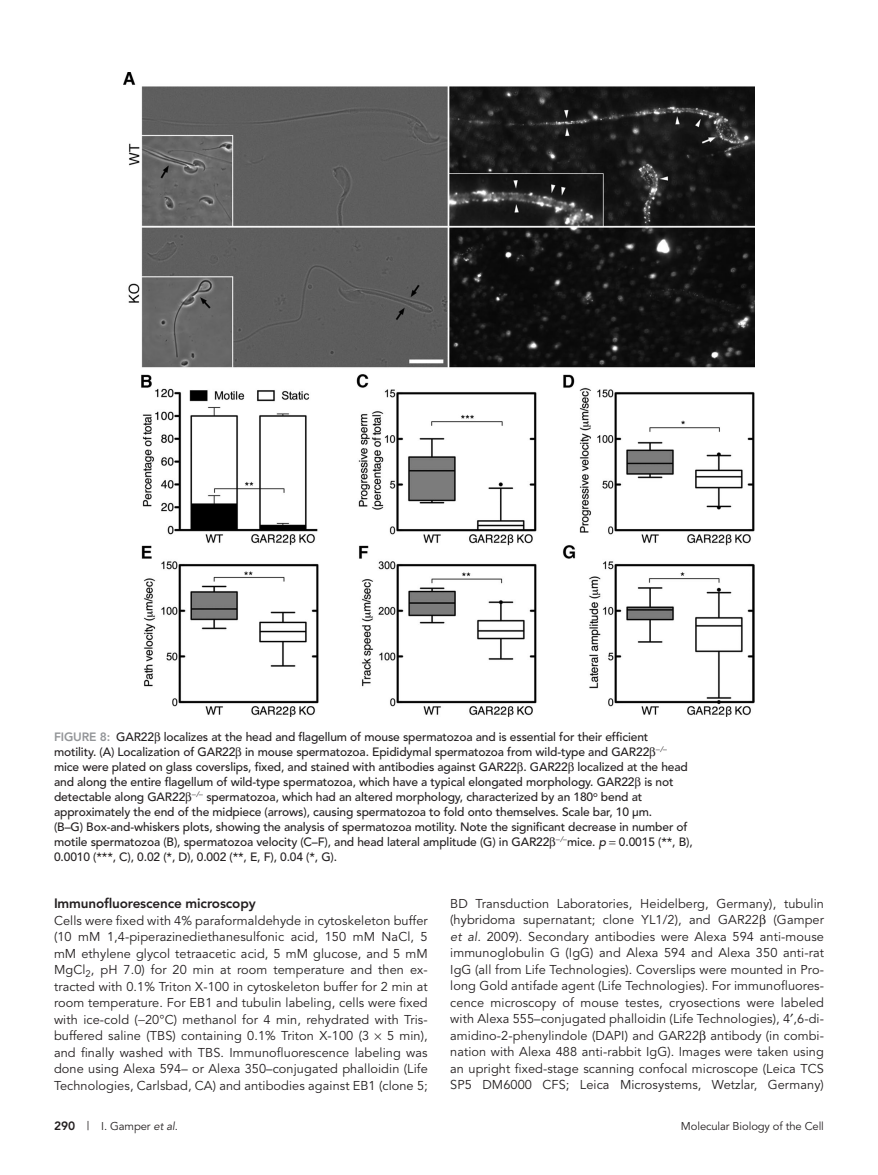
<style>
.page{position:relative;width:878px;height:1175px;background:#fff}
.page>*{position:absolute;margin:0;border:0;box-sizing:border-box;transform-origin:0 0}
.t1{font:800 13.5px "Avenir";letter-spacing:-.01em;color:#231f20}
.ParaFL{font:12.75px/16.5px "Avenir";letter-spacing:.005em;color:#231f20;text-align:justify}
.FigCaption_35_5p{font:500 12px/15px "Avenir";letter-spacing:-.01em;color:#231f20}
.t2{font:11.25px "Avenir";letter-spacing:-.01em;color:#231f20}
.s1{font-weight:800;color:#939598}
.s2{font-style:italic}
.s3{font-weight:800;font-size:12px}
.s4{font-size:12px}
</style>
<div class="page">
<img style="left:124px;top:72px;width:630px;height:644px">
<p class="FigCaption_35_5p" style="left:54px;top:729px;width:640px"><span class="s1">FIGURE 8:</span> GAR22 localizes at the head and flagellum of mouse spermatozoa and is essential for their efficient motility. (A) Localization of GAR22 in mouse spermatozoa. Epididymal spermatozoa from wild-type and GAR22 −<sup>/</sup>− mice were plated on glass coverslips, fixed, and stained with antibodies against GAR22 . GAR22 localized at the head and along the entire flagellum of wild-type spermatozoa, which have a typical elongated morphology. GAR22 is not detectable along GAR22 −<sup>/</sup>− spermatozoa, which had an altered morphology, characterized by an 180<sup>o</sup> bend at approximately the end of the midpiece (arrows), causing spermatozoa to fold onto themselves. Scale bar, 10 μm.<br>(B–G) Box-and-whiskers plots, showing the analysis of spermatozoa motility. Note the significant decrease in number of motile spermatozoa (B), spermatozoa velocity (C–F), and head lateral amplitude (G) in GAR22 −<sup>/</sup>−mice. <span class="s2">p</span> 0.0015 (**, B), 0.0010 (***, C), 0.02 (*, D), 0.002 (**, E, F), 0.04 (*, G).</p>
<h2 class="t1" style="left:54px;top:895px;width:203px">Immunofluorescence microscopy</h2>
<p class="ParaFL" style="left:54px;top:912px;width:375px">Cells were fixed with 4% paraformaldehyde in cytoskeleton buffer (10 mM 1,4-piperazinediethanesulfonic acid, 150 mM NaCl, 5 mM ethylene glycol tetraacetic acid, 5 mM glucose, and 5 mM MgCl<sub>2</sub>, pH 7.0) for 20 min at room temperature and then ex&shy;tracted with 0.1% Triton X-100 in cytoskeleton buffer for 2 min at room temperature. For EB1 and tubulin labeling, cells were fixed with ice-cold (−20°C) methanol for 4 min, rehydrated with Tris&shy;buffered saline (TBS) containing 0.1% Triton X-100 (3</p>
<p class="ParaFL" style="left:54px;top:1027px;width:375px;text-indent:333px">5 min), and finally washed with TBS. Immunofluorescence labeling was done using Alexa 594– or Alexa 350–conjugated phalloidin (Life Technologies, Carlsbad, CA) and antibodies against EB1 (clone 5;</p>
<p class="ParaFL" style="left:450px;top:895px;width:375px">BD Transduction Laboratories, Heidelberg, Germany), tubulin (hybridoma supernatant; clone YL1/2), and GAR22 (Gamper <span class="s2">et al.</span> 2009). Secondary antibodies were Alexa 594 anti-mouse immunoglobulin G (IgG) and Alexa 594 and Alexa 350 anti-rat IgG (all from Life Technologies). Coverslips were mounted in Pro&shy;long Gold antifade agent (Life Technologies). For immunofluores&shy;cence microscopy of mouse testes, cryosections were labeled with Alexa 555–conjugated phalloidin (Life Technologies), 4 ,6-di&shy;amidino-2-phenylindole (DAPI) and GAR22 antibody (in combi&shy;nation with Alexa 488 anti-rabbit IgG). Images were taken using an upright fixed-stage scanning confocal microscope (Leica TCS SP5 DM6000 CFS; Leica Microsystems, Wetzlar, Germany)</p>
<p class="t2" style="left:54px;top:1119px;width:125px"><span class="s3">290</span> <span class="s4">|</span> I. Gamper <span class="s2">et al</span>.</p>
<p class="t2" style="left:681px;top:1119px;width:144px">Molecular Biology of the Cell</p>
</div>
